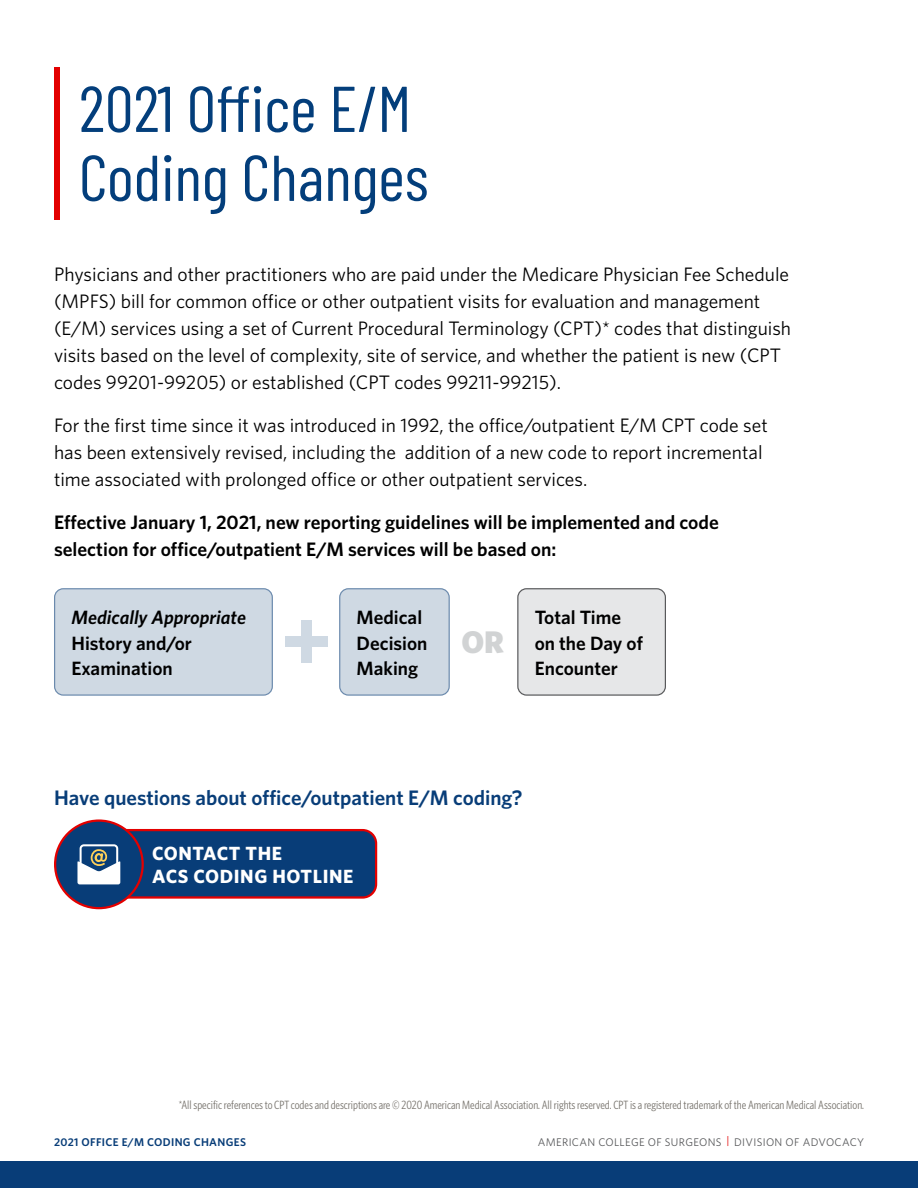
<style>
.page{position:relative;width:918px;height:1188px;background:#fff}
.page>*{position:absolute;margin:0;border:0;box-sizing:border-box;transform-origin:0 0}
.t1{font:64.5px/69px "Barlow Condensed";color:#033e7b}
.t2{font:900 31.35px "Whitney";color:#d1d3d4}
.t3{font:600 21px "Whitney";color:#083d78}
.t4{font:19.5px/27px "Whitney";color:#000}
.t5{font:600 19.5px/27px "Whitney";color:#000}
.t6{font:600 19.2px/25.3px "Whitney";color:#000}
.t7{font:700 19.2px/23.5px "Whitney";letter-spacing:.03em;color:#fff}
.t8{font:italic 600 19.2px "Whitney";color:#000}
.t9{font:12px "Whitney Condensed";color:#7a7670}
.t10{font:600 11.25px "Whitney";letter-spacing:.03em;color:#083d78}
.t11{font:11.1px "Whitney";letter-spacing:.03em;color:#58595b}
.s1{color:#e30000}
</style>
<div class="page">
<div style="left:0;top:1161px;width:918px;height:27px;background:#083d78"></div>
<div style="left:55px;top:589px;width:217px;height:106px;background:#cfd9e3;border-radius:9px"></div>
<div style="left:54px;top:588px;width:219px;height:108px;border:1px solid #6b8aad;border-radius:9px"></div>
<div style="left:340px;top:589px;width:109px;height:106px;background:#cfd9e3;border-radius:9px"></div>
<div style="left:339px;top:588px;width:111px;height:108px;border:1px solid #6b8aad;border-radius:9px"></div>
<div style="left:518px;top:589px;width:147px;height:106px;background:#e6e7e8;border-radius:9px"></div>
<div style="left:517px;top:588px;width:149px;height:108px;border:1px solid #58595b;border-radius:9px"></div>
<div style="left:301px;top:621px;width:10px;height:42px;background:#cfd9e3"></div>
<div style="left:285px;top:637px;width:42px;height:10px;background:#cfd9e3"></div>
<div style="left:80px;top:830px;width:296px;height:68px;background:#083d78;border-radius:14px"></div>
<div style="left:79px;top:829px;width:298px;height:70px;border:2px solid #e30000;border-radius:14px"></div>
<div style="left:55px;top:821px;width:88px;height:87px;background:#083d78;border-radius:50%"></div>
<div style="left:54px;top:819px;width:90px;height:90px;border:2px solid #e30000;border-radius:50%"></div>
<svg style="left:77px;top:844px;width:43px;height:40px"></svg>
<div style="left:54px;top:67px;width:5px;height:153px;background:#e30000"></div>
<h1 class="t1" style="left:79px;top:70px;width:351px">2021 Office E/M<br>Coding Changes</h1>
<p class="t4" style="left:54px;top:260px;width:739px">Physicians and other practitioners who are paid under the Medicare Physician Fee Schedule (MPFS) bill for common office or other outpatient visits for evaluation and management (E/M) services using a set of Current Procedural Terminology (CPT)* codes that distinguish visits based on the level of complexity, site of service, and whether the patient is new (CPT codes 99201-99205) or established (CPT codes 99211-99215).</p>
<p class="t4" style="left:54px;top:411px;width:715px">For the first time since it was introduced in 1992, the office/outpatient E/M CPT code set has been extensively revised, including the addition of a new code to report incremental time associated with prolonged office or other outpatient services.</p>
<p class="t5" style="left:54px;top:509px;width:666px">Effective January 1, 2021, new reporting guidelines will be implemented and code selection for office/outpatient E/M services will be based on:</p>
<p class="t8" style="left:71px;top:605px;width:176px">Medically Appropriate</p>
<p class="t6" style="left:71px;top:630px;width:122px">History and/or<br>Examination</p>
<p class="t6" style="left:357px;top:605px;width:72px">Medical<br>Decision<br>Making</p>
<p class="t6" style="left:535px;top:605px;width:110px">Total Time on the Day of<br>Encounter</p>
<h2 class="t2" style="left:461px;top:621px;width:44px">OR</h2>
<p class="t3" style="left:54px;top:784px;width:470px">Have questions about office/outpatient E/M coding?</p>
<p class="t7" style="left:152px;top:841px;width:203px">CONTACT THE<br>ACS CODING HOTLINE</p>
<p class="t9" style="left:179px;top:1097px;width:687px">*All specific references to CPT codes and descriptions are © 2020 American Medical Association. All rights reserved. CPT is a registered trademark of the American Medical Association.</p>
<p class="t10" style="left:54px;top:1134px;width:194px">2021 OFFICE E/M CODING CHANGES</p>
<p class="t11" style="left:538px;top:1134px;width:328px">AMERICAN COLLEGE OF SURGEONS <span class="s1">|</span> DIVISION OF ADVOCACY</p>
</div>
